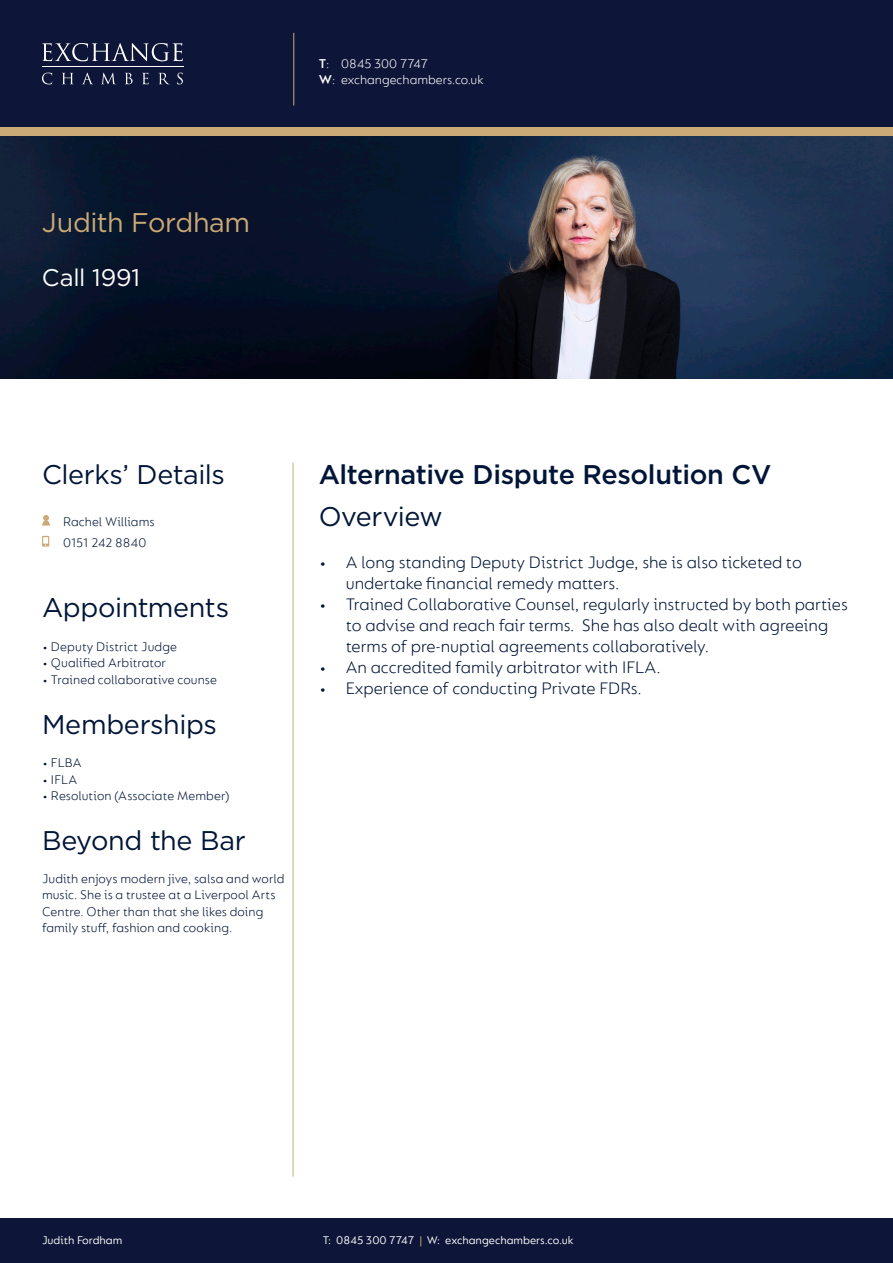
<style>
.page{position:relative;width:893px;height:1263px;background:#fff}
.page>*{position:absolute;margin:0;border:0;box-sizing:border-box;transform-origin:0 0}
.t1{font:27px "Gotham";letter-spacing:-.015em;color:#001537}
.t2{font:500 27px "Gotham";letter-spacing:-.015em;color:#001537}
.t3{font:27px "Gotham";letter-spacing:-.015em;color:#cbaa76}
.t4{font:24px "Gotham";letter-spacing:-.01em;color:#fff}
.t5{font:300 18px/21px "FS Lucas";color:#001537}
.t6{font:300 13.5px/16.5px "FS Lucas";letter-spacing:.005em;color:#001537}
.t7{font:300 13.5px/16.2px "FS Lucas";color:#fff}
.t8{font:12px "FS Lucas";color:#fff}
.s1{font-weight:600}
.s2{color:#cbaa76}
</style>
<div class="page">
<div style="left:0;top:64px;width:893px;height:72px;background:#cbaa76"></div>
<div style="left:0;top:0;width:893px;height:127px;background:#0d1638"></div>
<div style="left:0;top:1219px;width:893px;height:44px;background:#0d1638"></div>
<hr style="left:42px;top:67px;width:142px;height:1px;background:#fff">
<svg style="left:42px;top:43px;width:141px;height:18px"></svg>
<svg style="left:42px;top:73px;width:10px;height:11px"></svg>
<svg style="left:62px;top:73px;width:11px;height:11px"></svg>
<svg style="left:82px;top:73px;width:11px;height:11px"></svg>
<svg style="left:102px;top:73px;width:13px;height:11px"></svg>
<svg style="left:125px;top:73px;width:8px;height:11px"></svg>
<svg style="left:142px;top:73px;width:7px;height:11px"></svg>
<svg style="left:159px;top:73px;width:10px;height:11px"></svg>
<svg style="left:177px;top:73px;width:6px;height:11px"></svg>
<hr style="left:293px;top:33px;width:1px;height:73px;background:#cbaa76">
<hr style="left:293px;top:463px;width:1px;height:714px;background:#cbaa76">
<img style="left:0;top:136px;width:893px;height:242px">
<svg style="left:42px;top:536px;width:7px;height:11px"></svg>
<svg style="left:42px;top:515px;width:8px;height:11px"></svg>
<p class="t3" style="left:42px;top:205px;width:210px">Judith Fordham</p>
<p class="t4" style="left:42px;top:262px;width:100px">Call 1991</p>
<p class="t7" style="left:319px;top:55px;width:166px"><span class="s1">T</span>: 0845 300 7747<br><span class="s1">W</span>: exchangechambers.co.uk</p>
<p class="t1" style="left:42px;top:457px;width:184px">Clerks’ Details</p>
<p class="t6" style="left:63px;top:510px;width:93px;line-height:21px">Rachel Williams<br>0151 242 8840</p>
<p class="t1" style="left:42px;top:590px;width:189px">Appointments</p>
<p class="t6" style="left:42px;top:638px;width:137px">• Deputy District Judge</p>
<p class="t6" style="left:42px;top:654px;width:125px">• Qualified Arbitrator</p>
<p class="t6" style="left:42px;top:671px;width:176px">• Trained collaborative counse</p>
<p class="t1" style="left:42px;top:707px;width:176px">Memberships</p>
<p class="t6" style="left:42px;top:754px;width:41px">• FLBA</p>
<p class="t6" style="left:42px;top:771px;width:37px">• IFLA</p>
<p class="t6" style="left:42px;top:787px;width:189px">• Resolution (Associate Member)</p>
<p class="t1" style="left:42px;top:823px;width:205px">Beyond the Bar</p>
<p class="t6" style="left:42px;top:870px;width:244px">Judith enjoys modern jive, salsa and world music. She is a trustee at a Liverpool Arts Centre. Other than that she likes doing family stuff, fashion and cooking.</p>
<p class="t2" style="left:319px;top:456px;width:454px">Alternative Dispute Resolution CV</p>
<p class="t1" style="left:319px;top:499px;width:126px">Overview</p>
<p class="t5" style="left:346px;top:551px;width:458px;text-indent:-27px">• A long standing Deputy District Judge, she is also ticketed to undertake financial remedy matters.</p>
<p class="t5" style="left:346px;top:593px;width:504px;text-indent:-27px">• Trained Collaborative Counsel, regularly instructed by both parties to advise and reach fair terms. She has also dealt with agreeing terms of pre-nuptial agreements collaboratively.</p>
<p class="t5" style="left:319px;top:656px;width:343px">• An accredited family arbitrator with IFLA.</p>
<p class="t5" style="left:319px;top:677px;width:325px">• Experience of conducting Private FDRs.</p>
<p class="t8" style="left:42px;top:1233px;width:82px">Judith Fordham</p>
<p class="t8" style="left:323px;top:1233px;width:252px">T: 0845 300 7747 <span class="s2">|</span> W: exchangechambers.co.uk</p>
</div>
